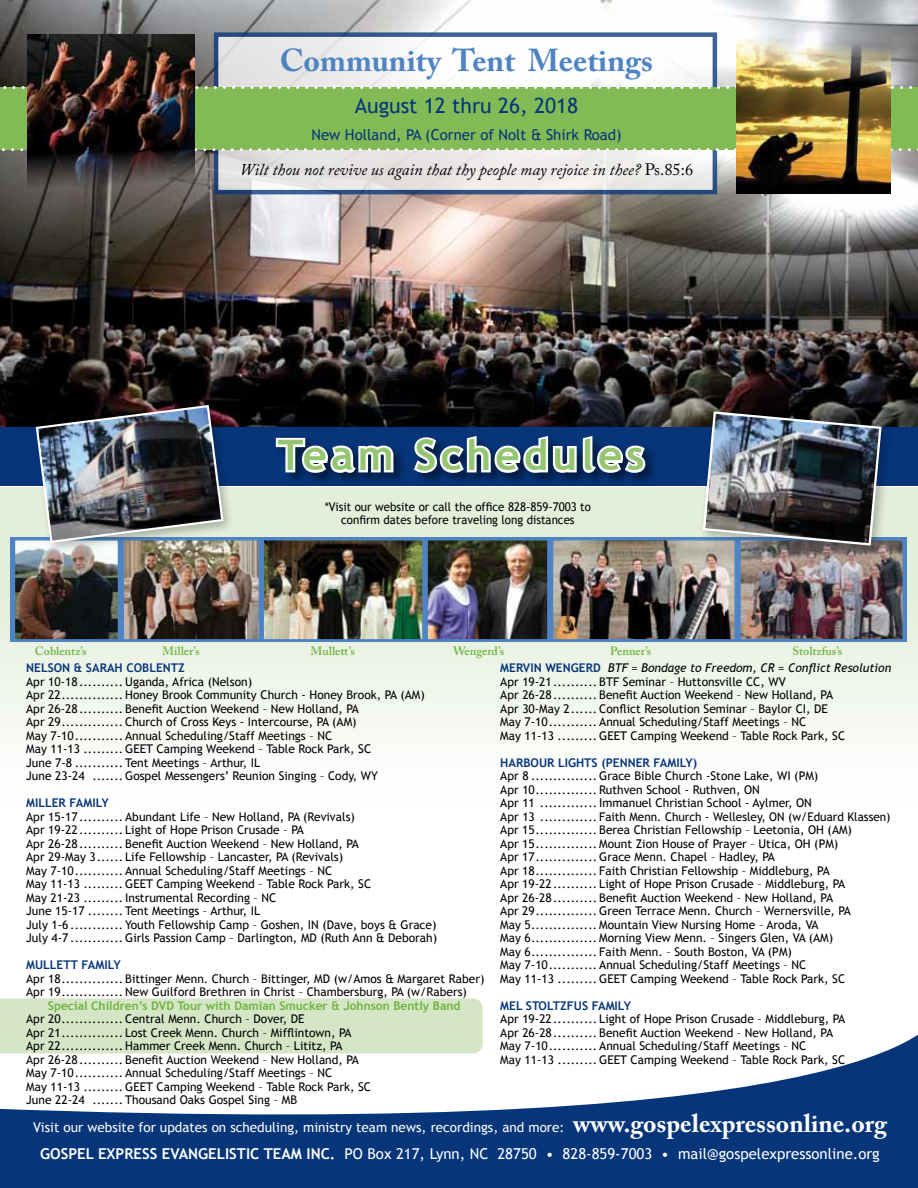
<style>
.page{position:relative;width:918px;height:1188px;background:#fff}
.page>*{position:absolute;margin:0;border:0;box-sizing:border-box;transform-origin:0 0}
.t1{font:700 42px "Trebuchet MS";letter-spacing:.1em;color:#96c572}
.t2{font:700 31.5px "Adobe Caslon Pro";color:#4f84c4}
.t3{font:21px "Trebuchet MS";color:#06357a}
.t4{font:italic 16.5px "Adobe Caslon Pro";color:#000}
.t5{font:15px "Trebuchet MS";color:#fff}
.t6{font:15px "Trebuchet MS";color:#06357a}
.t7{font:700 15px "Trebuchet MS";color:#fff}
.t8{font:13.5px "Trebuchet MS";color:#fff}
.t9{font:12px/13.5px "Trebuchet MS";color:#000}
.t10{font:700 12px "Trebuchet MS";color:#06357a}
.t11{font:12px/13.5px "Trebuchet MS";color:#000;text-align:center;scale:.96 1}
.t12{font:700 12px "Trebuchet MS";color:#6cb33f}
.t13{font:600 12px "Adobe Caslon Pro";color:#6eb440}
.t14{font:italic 12px "Trebuchet MS";color:#000}
.s1{font-style:normal}
.s2{font-family:"Adobe Caslon Pro";font-weight:700;font-size:25.5px}
.s3{font-weight:700}
</style>
<div class="page">
<div style="left:0;top:488px;width:918px;height:320px;background:linear-gradient(to bottom,#ddebd2,#fdfefd)"></div>
<img style="left:0;top:0;width:918px;height:427px">
<div style="left:0;top:427px;width:918px;height:58px;background:#06357a"></div>
<svg style="left:0;top:1034px;width:918px;height:154px;fill:#06357a"></svg>
<svg style="left:214px;top:32px;width:503px;height:162px"></svg>
<div style="left:0;top:87px;width:918px;height:63px;background:#82bb55"></div>
<svg style="left:0;top:148px;width:918px;height:3px"></svg>
<svg style="left:0;top:86px;width:918px;height:3px"></svg>
<img style="left:737px;top:39px;width:154px;height:154px">
<img style="left:27px;top:34px;width:167px;height:155px">
<div style="left:0;top:998px;width:483px;height:55px;background:#d5e6c6"></div>
<div style="left:10px;top:538px;width:897px;height:104px;background:#4f84c4"></div>
<img style="left:555px;top:542px;width:178px;height:96px">
<div style="left:552px;top:539px;width:184px;height:102px;border:2px solid #4f84c4"></div>
<img style="left:17px;top:542px;width:99px;height:96px">
<div style="left:14px;top:539px;width:105px;height:102px;border:2px solid #4f84c4"></div>
<img style="left:265px;top:542px;width:156px;height:96px">
<div style="left:262px;top:539px;width:162px;height:102px;border:2px solid #4f84c4"></div>
<img style="left:125px;top:542px;width:132px;height:96px">
<div style="left:122px;top:539px;width:138px;height:102px;border:2px solid #4f84c4"></div>
<img style="left:742px;top:542px;width:159px;height:96px">
<div style="left:739px;top:539px;width:165px;height:102px;border:2px solid #4f84c4"></div>
<img style="left:429px;top:542px;width:117px;height:96px">
<div style="left:426px;top:539px;width:123px;height:102px;border:2px solid #4f84c4"></div>
<div style="left:274px;top:435px;width:385px;height:52px;background:#000;opacity:.5"></div>
<svg style="left:274px;top:436px;width:122px;height:40px"></svg>
<svg style="left:411px;top:435px;width:238px;height:41px"></svg>
<div style="left:699px;top:408px;width:195px;height:149px;background:#000;opacity:.25"></div>
<img style="left:702px;top:410px;width:181px;height:137px">
<div style="left:32px;top:401px;width:203px;height:154px;background:#000;opacity:.25"></div>
<img style="left:35px;top:404px;width:190px;height:140px">
<h2 class="t2" style="left:280px;top:42px;width:375px">Community Tent Meetings</h2>
<h3 class="t3" style="left:355px;top:93px;width:225px">August 12 thru 26, 2018</h3>
<p class="t6" style="left:311px;top:126px;width:312px">New Holland, PA (Corner of Nolt &amp; Shirk Road)</p>
<h3 class="t4" style="left:240px;top:159px;width:455px">Wilt thou not revive us again that thy people may rejoice in thee? <span class="s1">Ps.85:6</span></h3>
<h1 class="t1" style="left:278px;top:429px;width:368px">TEAM SCHEDULES</h1>
<p class="t11" style="left:325px;top:500px;width:279px">*Visit our website or call the office 828-859-7003 to confirm dates before traveling long distances</p>
<p class="t13" style="left:35px;top:644px;width:53px">Coblentz’s</p>
<p class="t13" style="left:162px;top:644px;width:39px">Miller’s</p>
<p class="t13" style="left:311px;top:644px;width:46px">Mullett’s</p>
<p class="t13" style="left:453px;top:644px;width:53px">Wengerd’s</p>
<p class="t13" style="left:610px;top:644px;width:43px">Penner’s</p>
<p class="t13" style="left:793px;top:644px;width:51px">Stoltzfus’s</p>
<p class="t10" style="left:26px;top:660px;width:109px">NELSON &amp; SARAH COBL</p>
<p class="t10" style="left:156px;top:660px;width:30px">ENTZ</p>
<p class="t9" style="left:26px;top:675px;width:400px">Apr 10-18.......... Uganda, Africa (Nelson)<br>Apr 22.............. Honey Brook Community Church - Honey Brook, PA (AM)<br>Apr 26-28.......... Benefit Auction Weekend – New Holland, PA<br>Apr 29.............. Church of Cross Keys - Intercourse, PA (AM)<br>May 7-10........... Annual Scheduling/Staff Meetings – NC<br>May 11-13 ......... GEET Camping Weekend – Table Rock Park, SC<br>June 7-8 ........... Tent Meetings – Arthur, IL<br>June 23-24 ....... Gospel Messengers’ Reunion Singing – Cody, WY</p>
<p class="t10" style="left:26px;top:795px;width:73px">MILLER FAMILY</p>
<p class="t9" style="left:26px;top:810px;width:412px">Apr 15-17.......... Abundant Life – New Holland, PA (Revivals)<br>Apr 19-22.......... Light of Hope Prison Crusade – PA<br>Apr 26-28.......... Benefit Auction Weekend – New Holland, PA<br>Apr 29-May 3...... Life Fellowship – Lancaster, PA (Revivals)<br>May 7-10........... Annual Scheduling/Staff Meetings – NC<br>May 11-13 ......... GEET Camping Weekend – Table Rock Park, SC<br>May 21-23 ......... Instrumental Recording – NC<br>June 15-17 ........ Tent Meetings – Arthur, IL<br>July 1-6 ............ Youth Fellowship Camp – Goshen, IN (Dave, boys &amp; Grace)<br>July 4-7 ............ Girls Passion Camp – Darlington, MD (Ruth Ann &amp; Deborah)</p>
<p class="t10" style="left:26px;top:957px;width:9px">MULL</p>
<p class="t10" style="left:57px;top:957px;width:54px">ETT FAMILY</p>
<p class="t9" style="left:26px;top:972px;width:460px">Apr 18.............. Bittinger Menn. Church – Bittinger, MD (w/Amos &amp; Margaret Raber)<br>Apr 19.............. New Guilford Brethren in Christ – Chambersburg, PA (w/Rabers)</p>
<p class="t12" style="left:48px;top:998px;width:414px">SPECIAL CHILDREN’S DVD TOUR WITH DAMIAN SMUCKER &amp; JOHNSON BENTLY BAND</p>
<p class="t9" style="left:26px;top:1012px;width:346px">Apr 20.............. Central Menn. Church – Dover, DE<br>Apr 21.............. Lost Creek Menn. Church – Mifflintown, PA Apr 22.............. Hammer Creek Menn. Church – Lititz, PA<br>Apr 26-28.......... Benefit Auction Weekend – New Holland, PA May 7-10........... Annual Scheduling/Staff Meetings – NC<br>May 11-13 ......... GEET Camping Weekend – Table Rock Park, SC June 22-24 ....... Thousand Oaks Gospel Sing – MB</p>
<p class="t10" style="left:500px;top:660px;width:64px">MERVIN WENGERD</p>
<p class="t14" style="left:608px;top:661px;width:285px">BTF = Bondage to Freedom, CR = Conflict Resolution</p>
<p class="t9" style="left:500px;top:675px;width:346px">Apr 19-21.......... BTF Seminar – Huttonsville CC, WV<br>Apr 26-28.......... Benefit Auction Weekend – New Holland, PA Apr 30-May 2...... Conflict Resolution Seminar – Baylor CI, DE May 7-10........... Annual Scheduling/Staff Meetings – NC<br>May 11-13 ......... GEET Camping Weekend – Table Rock Park, SC</p>
<p class="t10" style="left:500px;top:755px;width:32px">HARBOU</p>
<p class="t10" style="left:547px;top:755px;width:152px">R LIGHTS (PENN ER FAMILY)</p>
<p class="t9" style="left:500px;top:769px;width:392px">Apr 8 ............... Grace Bible Church -Stone Lake, WI (PM)<br>Apr 10.............. Ruthven School - Ruthven, ON<br>Apr 11 ............. Immanuel Christian School - Aylmer, ON<br>Apr 13 ............. Faith Menn. Church - Wellesley, ON (w/Eduard Klassen)<br>Apr 15.............. Berea Christian Fellowship – Leetonia, OH (AM)<br>Apr 15.............. Mount Zion House of Prayer – Utica, OH (PM)<br>Apr 17.............. Grace Menn. Chapel – Hadley, PA<br>Apr 18.............. Faith Christian Fellowship – Middleburg, PA<br>Apr 19-22.......... Light of Hope Prison Crusade – Middleburg, PA<br>Apr 26-28.......... Benefit Auction Weekend – New Holland, PA<br>Apr 29.............. Green Terrace Menn. Church – Wernersville, PA<br>May 5............... Mountain View Nursing Home – Aroda, VA<br>May 6............... Morning View Menn. – Singers Glen, VA (AM)<br>May 6............... Faith Menn. – South Boston, VA (PM)<br>May 7-10........... Annual Scheduling/Staff Meetings – NC<br>May 11-13 ......... GEET Camping Weekend – Table Rock Park, SC</p>
<p class="t10" style="left:500px;top:998px;width:121px">MEL STOLTZFU S FAMILY</p>
<p class="t9" style="left:500px;top:1012px;width:346px">Apr 19-22.......... Light of Hope Prison Crusade – Middleburg, PA Apr 26-28.......... Benefit Auction Weekend – New Holland, PA May 7-10........... Annual Scheduling/Staff Meetings – NC<br>May 11-13 ......... GEET Camping Weekend – Table Rock Park, SC</p>
<p class="t8" style="left:33px;top:1119px;width:855px">Visit our website for updates on scheduling, ministry team news, recordings, and more: <span class="s2">www.gospelexpressonline.org</span></p>
<p class="t7" style="left:40px;top:1145px;width:132px">GOSPEL EXPRESS EVANG</p>
<p class="t5" style="left:208px;top:1145px;width:673px"><span class="s3">ELISTIC TEAM INC.</span> PO Box 217, Lynn, NC 28750 • 828-859-7003 • mail@gospelexpressonline.org</p>
</div>
